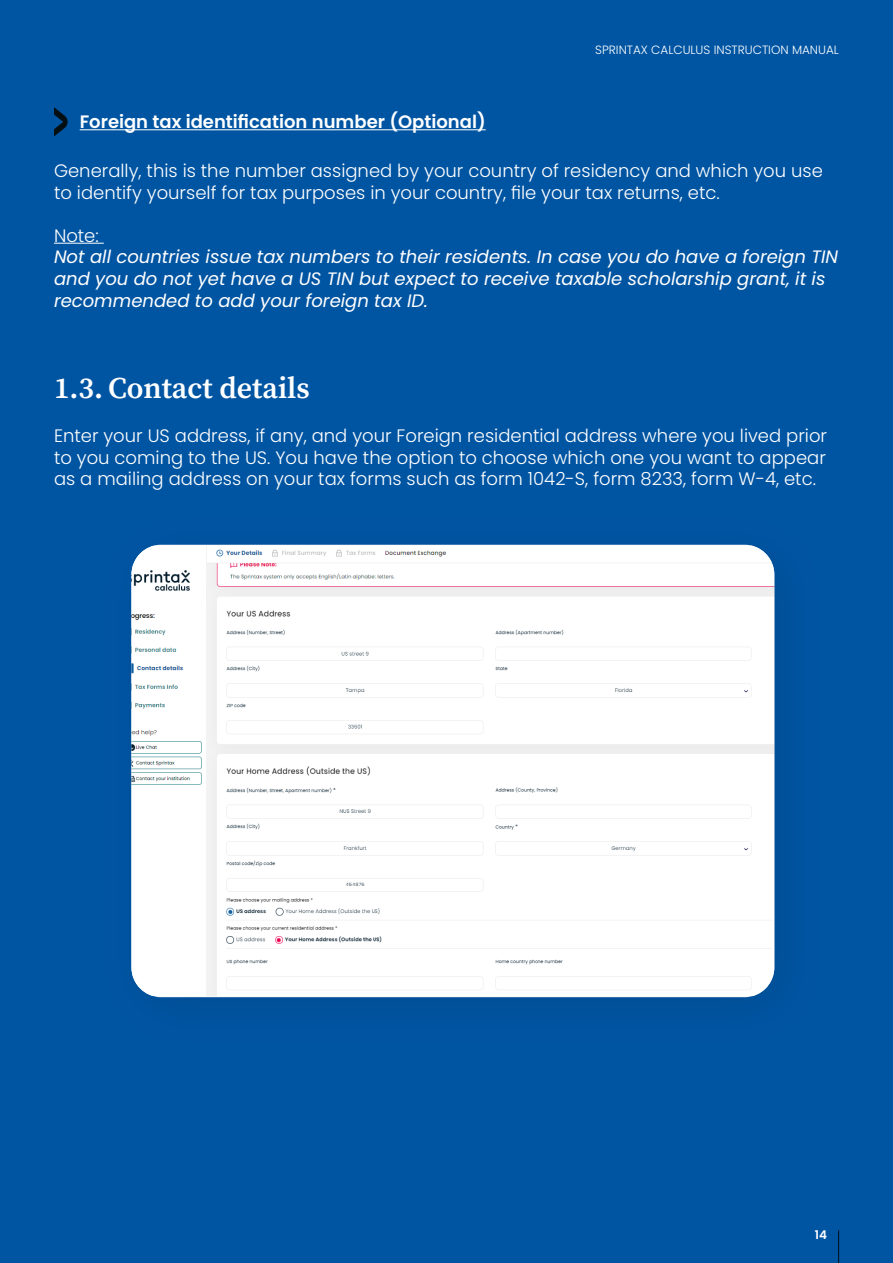
<style>
.page{position:relative;width:893px;height:1263px;background:#0055a3}
.page>*{position:absolute;margin:0;border:0;box-sizing:border-box;transform-origin:0 0}
.t1{font:600 30px "Source Serif Pro";color:#fff}
.t2{font:300 18px/21.6px "Poppins";color:#fff}
.t3{font:italic 18px/21.6px "Poppins";color:#fff}
.t4{font:600 18px "Poppins";color:#fff}
.t5{font:300 12px "Poppins";color:#fff}
.t6{font:600 12px "Poppins";color:#fff}
</style>
<div class="page">
<hr style="left:838px;top:1230px;width:1px;height:33px;background:#021016">
<hr style="left:80px;top:129px;width:406px;height:1px;background:#fff">
<svg style="left:54px;top:107px;width:14px;height:29px"></svg>
<hr style="left:54px;top:243px;width:50px;height:1px;background:#fff">
<img style="left:131px;top:546px;width:643px;height:450px">
<p class="t5" style="left:595px;top:43px;width:245px">SPRINTAX CALCULUS INSTRUCTION MANUAL</p>
<p class="t4" style="left:80px;top:112px;width:408px">Foreign tax identification number (Optional)</p>
<p class="t2" style="left:54px;top:160px;width:770px">Generally, this is the number assigned by your country of residency and which you use to identify yourself for tax purposes in your country, file your tax returns, etc.</p>
<p class="t2" style="left:54px;top:225px;width:46px">Note:</p>
<p class="t3" style="left:54px;top:246px;width:786px">Not all countries issue tax numbers to their residents. In case you do have a foreign TIN and you do not yet have a US TIN but expect to receive taxable scholarship grant, it is recommended to add your foreign tax ID.</p>
<h1 class="t1" style="left:54px;top:367px;width:257px">1.3. Contact details</h1>
<p class="t2" style="left:54px;top:425px;width:775px;text-align:justify">Enter your US address, if any, and your Foreign residential address where you lived prior to you coming to the US. You have the option to choose which one you want to appear as a mailing address on your tax forms such as form 1042-S, form 8233, form W-4, etc.</p>
<p class="t6" style="left:815px;top:1227px;width:14px">14</p>
</div>
